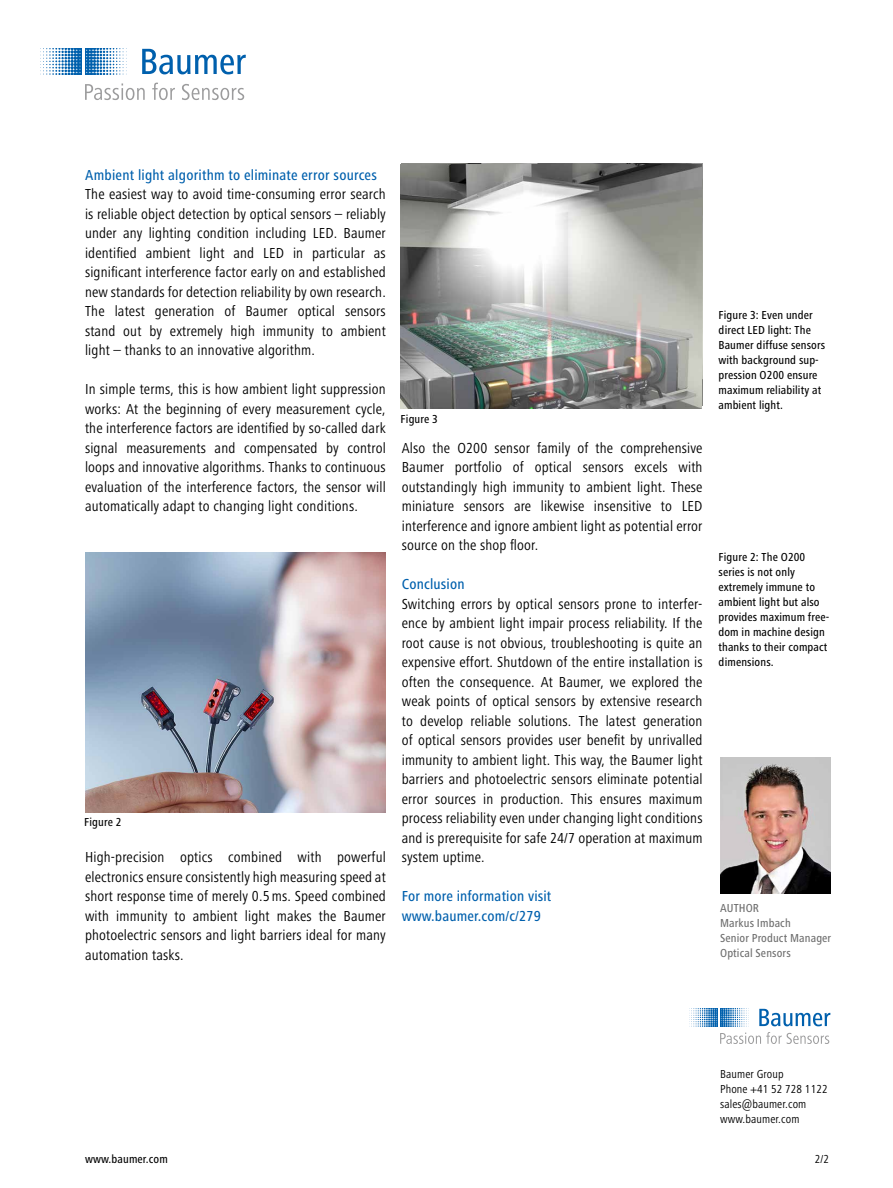
<style>
.page{position:relative;width:893px;height:1188px;background:#fff}
.page>*{position:absolute;margin:0;border:0;box-sizing:border-box;transform-origin:0 0}
.t1{font:condensed 15px/19.5px "Frutiger Next Pro";letter-spacing:.01em;color:#000;text-align:justify}
.t2{font:500 condensed 15px/19.5px "Frutiger Next Pro";letter-spacing:.01em;color:#0060ad}
.t3{font:500 condensed 12px/15px "Frutiger Next Pro";letter-spacing:.01em;color:#000}
.t4{font:condensed 12px/15px "Frutiger Next Pro";letter-spacing:.01em;color:#000}
.t5{font:500 condensed 12px/15px "Frutiger Next Pro";letter-spacing:.01em;color:#6e6e6e}
</style>
<div class="page">
<img style="left:720px;top:757px;width:111px;height:137px">
<img style="left:85px;top:553px;width:301px;height:259px">
<svg style="left:689px;top:1009px;width:141px;height:35px"></svg>
<img style="left:401px;top:165px;width:301px;height:244px">
<svg style="left:142px;top:49px;width:104px;height:25px"></svg>
<svg style="left:40px;top:49px;width:87px;height:26px"></svg>
<svg style="left:85px;top:83px;width:60px;height:17px"></svg>
<svg style="left:152px;top:83px;width:23px;height:17px"></svg>
<svg style="left:182px;top:84px;width:62px;height:16px"></svg>
<p class="t2" style="left:85px;top:165px;width:293px">Ambient light algorithm to eliminate error sources</p>
<p class="t1" style="left:85px;top:184px;width:302px">The easiest way to avoid time-consuming error search is reliable object detection by optical sensors – reliably under any lighting condition including LED. Baumer identified ambient light and LED in particular as significant interference factor early on and established new standards for detection reliability by own research.<br>The latest generation of Baumer optical sensors stand out by extremely high immunity to ambient light – thanks to an innovative algorithm.</p>
<p class="t1" style="left:85px;top:379px;width:302px">In simple terms, this is how ambient light suppression works: At the beginning of every measurement cycle, the interference factors are identified by so-called dark signal measurements and compensated by control loops and innovative algorithms. Thanks to continuous evaluation of the interference factors, the sensor will automatically adapt to changing light conditions.</p>
<p class="t3" style="left:84px;top:815px;width:39px">Figure 2</p>
<p class="t1" style="left:85px;top:847px;width:302px">High-precision optics combined with powerful electronics ensure consistently high measuring speed at short response time of merely 0.5ms. Speed combined with immunity to ambient light makes the Baumer photoelectric sensors and light barriers ideal for many automation tasks.</p>
<p class="t3" style="left:401px;top:412px;width:39px">Figure 3</p>
<p class="t1" style="left:402px;top:438px;width:302px">Also the O200 sensor family of the comprehensive Baumer portfolio of optical sensors excels with outstandingly high immunity to ambient light. These miniature sensors are likewise insensitive to LED interference and ignore ambient light as potential error source on the shop floor.</p>
<p class="t2" style="left:402px;top:574px;width:65px">Conclusion</p>
<p class="t1" style="left:402px;top:594px;width:302px">Switching errors by optical sensors prone to interfer&shy;ence by ambient light impair process reliability. If the root cause is not obvious, troubleshooting is quite an expensive effort. Shutdown of the entire installation is often the consequence. At Baumer, we explored the weak points of optical sensors by extensive research to develop reliable solutions. The latest generation of optical sensors provides user benefit by unrivalled immunity to ambient light. This way, the Baumer light barriers and photoelectric sensors eliminate potential error sources in production. This ensures maximum process reliability even under changing light conditions and is prerequisite for safe 24/7 operation at maximum system uptime.</p>
<p class="t2" style="left:402px;top:886px;width:151px">For more information visit www.baumer.com/c/279</p>
<p class="t3" style="left:718px;top:307px;width:108px">Figure 3: Even under direct LED light: The<br>Baumer diffuse sensors with background sup&shy;pression O200 ensure maximum reliability at ambient light.</p>
<p class="t3" style="left:718px;top:550px;width:112px">Figure 2: The O200 series is not only extremely immune to ambient light but also provides maximum free&shy;dom in machine design thanks to their compact dimensions.</p>
<p class="t5" style="left:720px;top:901px;width:113px">AUTHOR<br>Markus Imbach<br>Senior Product Manager<br>Optical Sensors</p>
<p class="t4" style="left:720px;top:1066px;width:109px">Baumer Group<br>Phone +41 52 728 1122 sales@baumer.com www.baumer.com</p>
<p class="t3" style="left:85px;top:1152px;width:84px">www.baumer.com</p>
<p class="t4" style="left:815px;top:1152px;width:16px">2/2</p>
</div>
